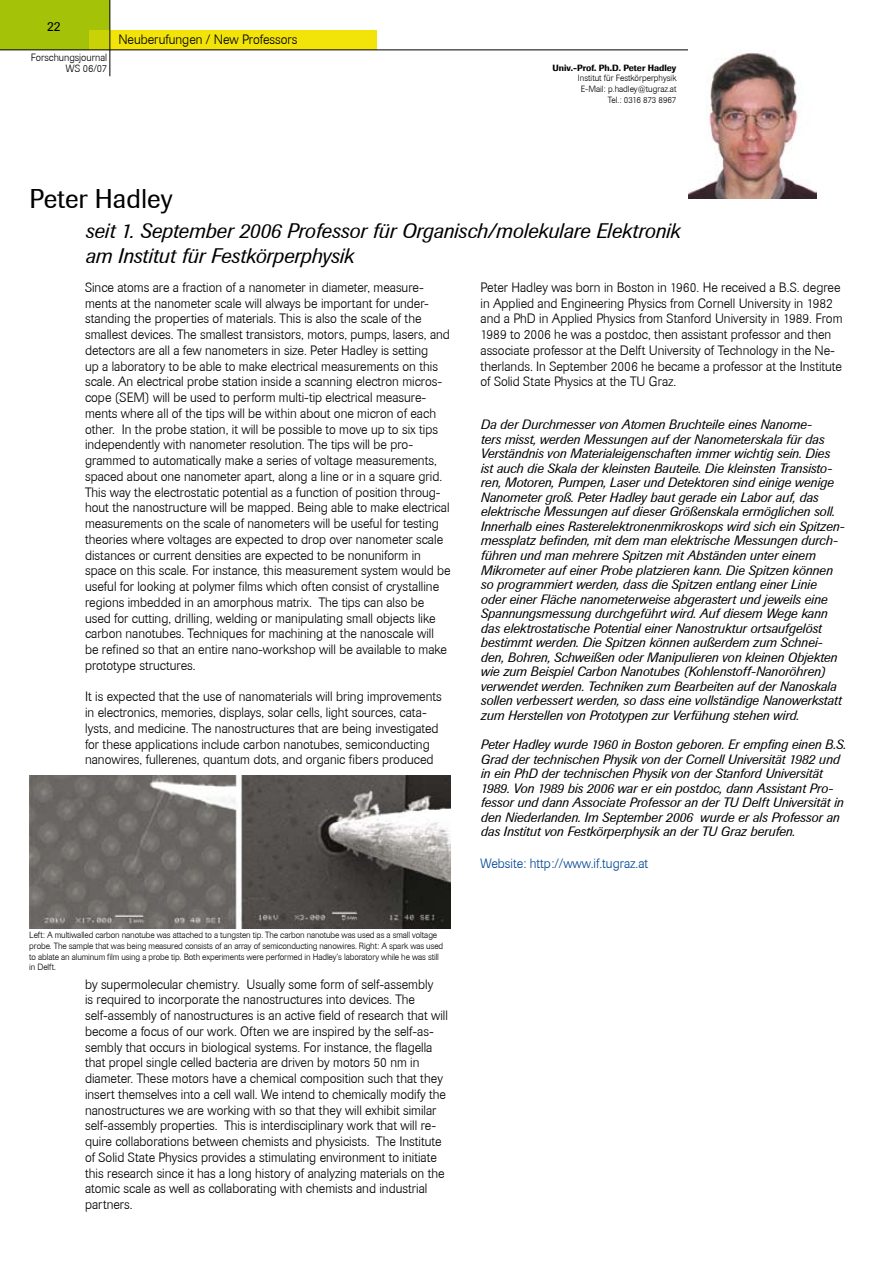
<style>
.page{position:relative;width:893px;height:1263px;background:#fff}
.page>*{position:absolute;margin:0;border:0;box-sizing:border-box;transform-origin:0 0}
.t1{font:27px "Supersonic BSK Boo";color:#000}
.t2{font:21px/25.2px "Supersonic BSK Boo Ita";color:#000}
.t3{font:13.5px/15.8px "Supersonic BSK Lig";color:#000}
.t4{font:13.5px/14.5px "Supersonic BSK Boo Ita";color:#000}
.t5{font:13.5px "Supersonic BSK Lig";color:#004695}
.t6{font:13.5px "Supersonic BSK Boo";color:#000}
.t7{font:10.5px/10.5px "Supersonic BSK Lig";color:#000;text-align:right}
.t8{font:9px/10.8px "Supersonic BSK Lig";letter-spacing:-.01em;color:#000;text-align:right}
.t9{font:9px "Supersonic BSK Med";color:#000}
</style>
<div class="page">
<div style="left:0;top:0;width:110px;height:50px;background:#a4c308"></div>
<div style="left:89px;top:30px;width:21px;height:20px;background:#c8d206"></div>
<div style="left:110px;top:30px;width:267px;height:20px;background:#f2e409"></div>
<hr style="left:110px;top:0;width:1px;height:76px;background:#000">
<hr style="left:0;top:50px;width:689px;height:1px;background:#000">
<img style="left:689px;top:53px;width:127px;height:145px">
<img style="left:29px;top:776px;width:422px;height:152px">
<p class="t6" style="left:47px;top:19px;width:15px">22</p>
<p class="t7" style="left:31px;top:52px;width:78px">Forschungsjournal<br>WS 06/07</p>
<p class="t3" style="left:118px;top:32px;width:181px">Neuberufungen / New Professors</p>
<h1 class="t1" style="left:29px;top:183px;width:145px">Peter Hadley</h1>
<p class="t9" style="left:553px;top:62px;width:125px">Univ.-Prof. Ph.D. Peter Hadley</p>
<p class="t8" style="left:578px;top:73px;width:100px">Institut für Festkörperphysik<br>E-Mail: p.hadley@tugraz.at<br>Tel.: 0316 873 8967</p>
<h2 class="t2" style="left:85px;top:218px;width:596px">seit 1. September 2006 Professor für Organisch/molekulare Elektronik am Institut für Festkörperphysik</h2>
<p class="t3" style="left:85px;top:280px;width:367px">Since atoms are a fraction of a nanometer in diameter, measure&shy;ments at the nanometer scale will always be important for under&shy;standing the properties of materials. This is also the scale of the smallest devices. The smallest transistors, motors, pumps, lasers, and detectors are all a few nanometers in size. Peter Hadley is setting<br>up a laboratory to be able to make electrical measurements on this scale. An electrical probe station inside a scanning electron micros&shy;cope (SEM) will be used to perform multi-tip electrical measure&shy;ments where all of the tips will be within about one micron of each other. In the probe station, it will be possible to move up to six tips independently with nanometer resolution. The tips will be pro&shy;grammed to automatically make a series of voltage measurements, spaced about one nanometer apart, along a line or in a square grid.<br>This way the electrostatic potential as a function of position throug&shy;hout the nanostructure will be mapped. Being able to make electrical measurements on the scale of nanometers will be useful for testing theories where voltages are expected to drop over nanometer scale distances or current densities are expected to be nonuniform in space on this scale. For instance, this measurement system would be useful for looking at polymer films which often consist of crystalline regions imbedded in an amorphous matrix. The tips can also be used for cutting, drilling, welding or manipulating small objects like carbon nanotubes. Techniques for machining at the nanoscale will be refined so that an entire nano-workshop will be available to make prototype structures.</p>
<p class="t3" style="left:85px;top:689px;width:358px">It is expected that the use of nanomaterials will bring improvements in electronics, memories, displays, solar cells, light sources, cata&shy;lysts, and medicine. The nanostructures that are being investigated for these applications include carbon nanotubes, semiconducting nanowires, fullerenes, quantum dots, and organic fibers produced</p>
<p class="t3" style="left:480px;top:280px;width:364px">Peter Hadley was born in Boston in 1960. He received a B.S. degree in Applied and Engineering Physics from Cornell University in 1982 and a PhD in Applied Physics from Stanford University in 1989. From 1989 to 2006 he was a postdoc, then assistant professor and then associate professor at the Delft University of Technology in the Ne&shy;therlands. In September 2006 he became a professor at the Institute of Solid State Physics at the TU Graz.</p>
<p class="t4" style="left:480px;top:417px;width:366px">Da der Durchmesser von Atomen Bruchteile eines Nanome-<br>ters misst, werden Messungen auf der Nanometerskala für das Verständnis von Materialeigenschaften immer wichtig sein. Dies ist auch die Skala der kleinsten Bauteile. Die kleinsten Transisto&shy;ren, Motoren, Pumpen, Laser und Detektoren sind einige wenige Nanometer groß. Peter Hadley baut gerade ein Labor auf, das elektrische Messungen auf dieser Größenskala ermöglichen soll.<br>Innerhalb eines Rasterelektronenmikroskops wird sich ein Spitzen&shy;messplatz befinden, mit dem man elektrische Messungen durch&shy;führen und man mehrere Spitzen mit Abständen unter einem Mikrometer auf einer Probe platzieren kann. Die Spitzen können so programmiert werden, dass die Spitzen entlang einer Linie oder einer Fläche nanometerweise abgerastert und jeweils eine Spannungsmessung durchgeführt wird. Auf diesem Wege kann das elektrostatische Potential einer Nanostruktur ortsaufgelöst bestimmt werden. Die Spitzen können außerdem zum Schnei&shy;den, Bohren, Schweißen oder Manipulieren von kleinen Objekten wie zum Beispiel Carbon Nanotubes (Kohlenstoff-Nanoröhren) verwendet werden. Techniken zum Bearbeiten auf der Nanoskala sollen verbessert werden, so dass eine vollständige Nanowerkstatt zum Herstellen von Prototypen zur Verfühung stehen wird.</p>
<p class="t4" style="left:480px;top:737px;width:367px">Peter Hadley wurde 1960 in Boston geboren. Er empfing einen B.S.<br>Grad der technischen Physik von der Cornell Universität 1982 und in ein PhD der technischen Physik von der Stanford Universität 1989. Von 1989 bis 2006 war er ein postdoc, dann Assistant Pro&shy;fessor und dann Associate Professor an der TU Delft Universität in den Niederlanden. Im September 2006 wurde er als Professor an das Institut von Festkörperphysik an der TU Graz berufen.</p>
<p class="t5" style="left:480px;top:856px;width:169px">Website: http://www.if.tugraz.at</p>
<p class="t8" style="left:29px;top:930px;width:415px;text-align:left">Left: A multiwalled carbon nanotube was attached to a tungsten tip. The carbon nanotube was used as a small voltage probe. The sample that was being measured consists of an array of semiconducting nanowires. Right: A spark was used to ablate an aluminum film using a probe tip. Both experiments were performed in Hadley‘s laboratory while he was still in Delft.</p>
<p class="t3" style="left:85px;top:976px;width:364px">by supermolecular chemistry. Usually some form of self-assembly<br>is required to incorporate the nanostructures into devices. The self-assembly of nanostructures is an active field of research that will become a focus of our work. Often we are inspired by the self-as&shy;sembly that occurs in biological systems. For instance, the flagella that propel single celled bacteria are driven by motors 50 nm in diameter. These motors have a chemical composition such that they insert themselves into a cell wall. We intend to chemically modify the nanostructures we are working with so that they will exhibit similar self-assembly properties. This is interdisciplinary work that will re&shy;quire collaborations between chemists and physicists. The Institute of Solid State Physics provides a stimulating environment to initiate this research since it has a long history of analyzing materials on the atomic scale as well as collaborating with chemists and industrial partners.</p>
</div>
